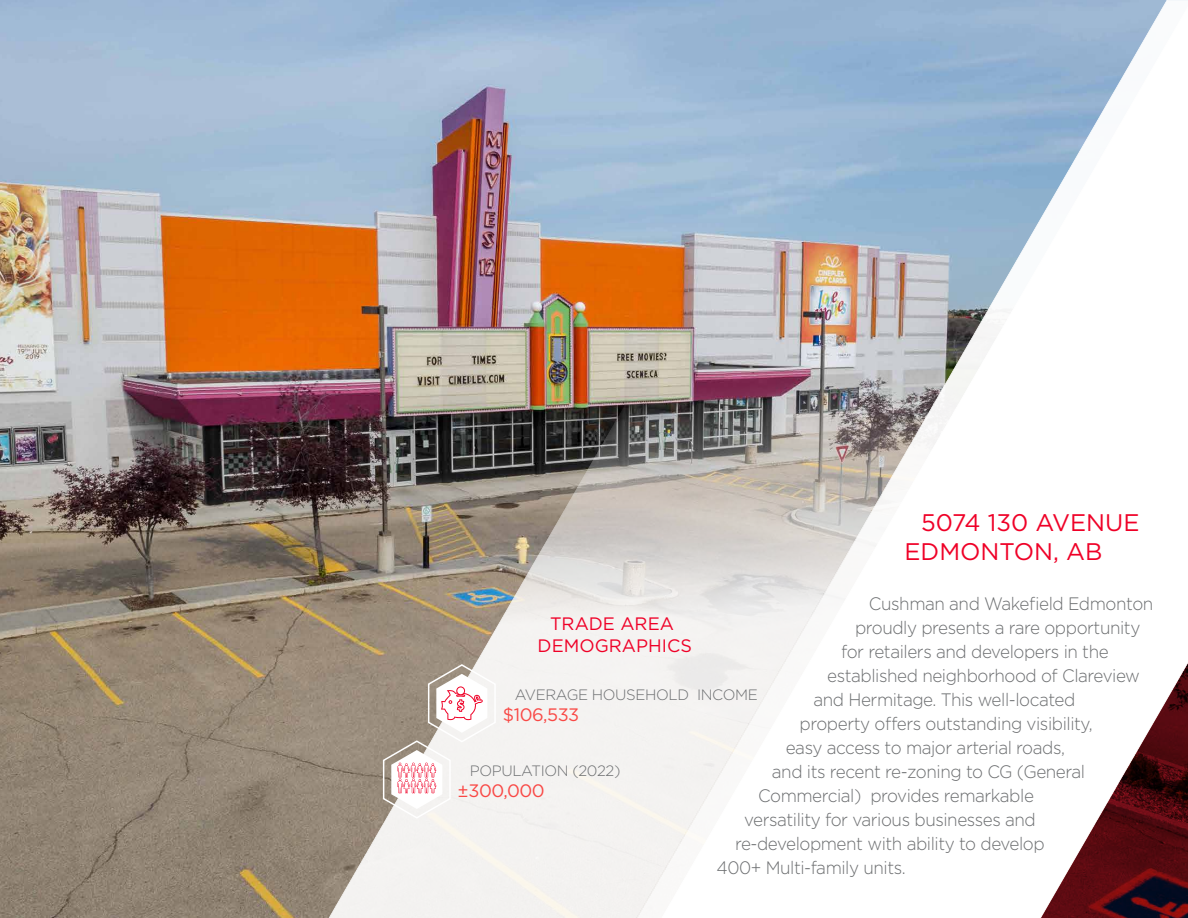
<style>
.page{position:relative;width:1188px;height:918px;background:#fff}
.page>*{position:absolute;margin:0;border:0;box-sizing:border-box;transform-origin:0 0}
.t1{font:24px "Gotham";color:#ef0027}
.t2{font:300 18px "Gotham";letter-spacing:-.025em;color:#6c6e70;scale:.95 1}
.t3{font:18px/21.6px "Gotham";color:#ef0027;text-align:center}
.t4{font:18px "Gotham";letter-spacing:-.025em;color:#f94845}
.t5{font:300 15px "Gotham";letter-spacing:-.025em;color:#6c6e70}
</style>
<div class="page">
<img style="left:0;top:0;width:313px;height:918px">
<svg style="left:1167px;top:663px;width:21px;height:255px;background:#561a20"></svg>
<img style="left:313px;top:0;width:854px;height:918px">
<svg style="left:382px;top:663px;width:115px;height:157px"></svg>
<p class="t1" style="left:921px;top:508px;width:220px">5074 130 AVENUE</p>
<p class="t1" style="left:905px;top:536px;width:200px">EDMONTON, AB</p>
<p class="t2" style="left:869px;top:592px;width:301px">Cushman and Wakefield Edmonton</p>
<p class="t2" style="left:855px;top:616px;width:302px">proudly presents a rare opportunity</p>
<p class="t2" style="left:841px;top:640px;width:283px">for retailers and developers in the</p>
<p class="t2" style="left:827px;top:664px;width:331px">established neighborhood of Clareview</p>
<p class="t2" style="left:813px;top:688px;width:277px">and Hermitage. This well-located</p>
<p class="t2" style="left:800px;top:712px;width:310px">property offers outstanding visibility,</p>
<p class="t2" style="left:786px;top:736px;width:295px">easy access to major arterial roads,</p>
<p class="t2" style="left:772px;top:760px;width:331px">and its recent re-zoning to CG (General</p>
<p class="t2" style="left:758px;top:784px;width:292px">Commercial) provides remarkable</p>
<p class="t2" style="left:744px;top:808px;width:309px">versatility for various businesses and</p>
<p class="t2" style="left:735px;top:832px;width:327px">re-development with ability to develop</p>
<p class="t2" style="left:716px;top:856px;width:201px">400+ Multi-family units.</p>
<p class="t3" style="left:538px;top:612px;width:156px">TRADE AREA<br>DEMOGRAPHICS</p>
<p class="t5" style="left:515px;top:685px;width:244px">AVERAGE HOUSEHOLD INCOME</p>
<p class="t4" style="left:503px;top:703px;width:78px">$106,533</p>
<p class="t5" style="left:470px;top:761px;width:152px">POPULATION (2022)</p>
<p class="t4" style="left:458px;top:779px;width:89px">±300,000</p>
</div>
